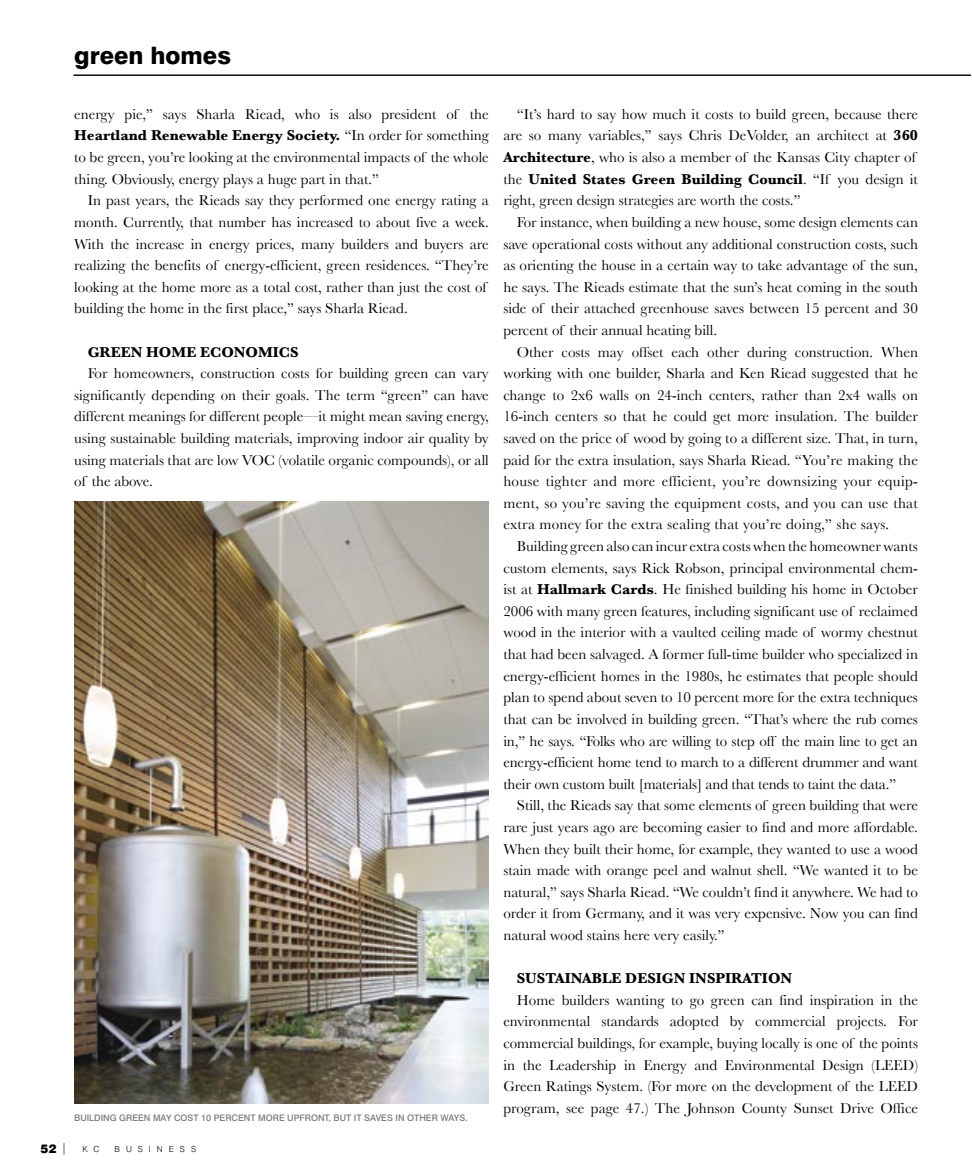
<style>
.page{position:relative;width:972px;height:1175px;background:#fff}
.page>*{position:absolute;margin:0;border:0;box-sizing:border-box;transform-origin:0 0}
.Continued_Headers-_Left{font:800 24px "Swiss 721 BT";color:#000}
.Body_Copy{font:15px/21.6px "Baskerville";color:#000;text-align:justify}
.Body_Copy-2{font:700 15px "Baskerville";color:#000}
.t1{font:900 12px "Swiss 721 BT";color:#000}
.OPENING_PG_Captions{font:500 9px "Swiss 721 BT";color:#7c7c7c}
.t2{font:300 8.4px "Swiss 721 BT";letter-spacing:.715em;color:#000}
.s1{font-weight:700}
.s2{font-weight:300}
</style>
<div class="page">
<hr style="left:73px;top:75px;width:898px;height:1px;background:#000">
<img style="left:74px;top:502px;width:415px;height:601px">
<p class="Continued_Headers-_Left" style="left:74px;top:41px;width:159px">green homes</p>
<p class="Body_Copy" style="left:74px;top:103px;width:416px">energy pie,” says Sharla Riead, who is also president of the <span class="s1">Heartland Renewable Energy Society.</span> “In order for something to be green, you’re looking at the environmental impacts of the whole thing. Obviously, energy plays a huge part in that.”</p>
<p class="Body_Copy" style="left:74px;top:189px;width:416px;text-align:left;text-indent:14px">In past years, the Rieads say they performed one energy rating a month. Currently, that number has increased to about five a week.<br>With the increase in energy prices, many builders and buyers are realizing the benefits of energy-efficient, green residences. “They’re looking at the home more as a total cost, rather than just the cost of building the home in the first place,” says Sharla Riead.</p>
<p class="Body_Copy-2" style="left:88px;top:343px;width:212px">GREEN HOME ECONOMICS</p>
<p class="Body_Copy" style="left:74px;top:362px;width:416px;text-indent:14px">For homeowners, construction costs for building green can vary significantly depending on their goals. The term “green” can have different meanings for different people—it might mean saving energy, using sustainable building materials, improving indoor air quality by using materials that are low VOC (volatile organic compounds), or all of the above.</p>
<p class="OPENING_PG_Captions" style="left:74px;top:1112px;width:395px">BUILDING GREEN MAY COST 10 PERCENT MORE UPFRONT, BUT IT SAVES IN OTHER WAYS.</p>
<p class="t1" style="left:40px;top:1141px;width:28px">52 <span class="s2">|</span></p>
<p class="t2" style="left:82px;top:1143px;width:18px">K C</p>
<p class="t2" style="left:115px;top:1143px;width:83px">BUSINESS</p>
<p class="Body_Copy" style="left:503px;top:103px;width:416px;text-align:left;text-indent:14px">“It’s hard to say how much it costs to build green, because there are so many variables,” says Chris DeVolder, an architect at <span class="s1">360<br>Architecture</span>, who is also a member of the Kansas City chapter of the <span class="s1">United States Green Building Council</span>. “If you design it right, green design strategies are worth the costs.”</p>
<p class="Body_Copy" style="left:503px;top:211px;width:416px;text-indent:14px">For instance, when building a new house, some design elements can save operational costs without any additional construction costs, such as orienting the house in a certain way to take advantage of the sun, he says. The Rieads estimate that the sun’s heat coming in the south side of their attached greenhouse saves between 15 percent and 30 percent of their annual heating bill.</p>
<p class="Body_Copy" style="left:503px;top:341px;width:416px;text-indent:14px">Other costs may offset each other during construction. When working with one builder, Sharla and Ken Riead suggested that he change to 2x6 walls on 24-inch centers, rather than 2x4 walls on 16-inch centers so that he could get more insulation. The builder saved on the price of wood by going to a different size. That, in turn, paid for the extra insulation, says Sharla Riead. “You’re making the house tighter and more efficient, you’re downsizing your equip&shy;ment, so you’re saving the equipment costs, and you can use that extra money for the extra sealing that you’re doing,” she says.</p>
<p class="Body_Copy" style="left:503px;top:535px;width:416px;text-indent:14px">Building green also can incur extra costs when the homeowner wants custom elements, says Rick Robson, principal environmental chem&shy;ist at <span class="s1">Hallmark Cards</span>. He finished building his home in October 2006 with many green features, including significant use of reclaimed wood in the interior with a vaulted ceiling made of wormy chestnut that had been salvaged. A former full-time builder who specialized in energy-efficient homes in the 1980s, he estimates that people should plan to spend about seven to 10 percent more for the extra techniques that can be involved in building green. “That’s where the rub comes in,” he says. “Folks who are willing to step off the main line to get an energy-efficient home tend to march to a different drummer and want their own custom built [materials] and that tends to taint the data.”</p>
<p class="Body_Copy" style="left:503px;top:794px;width:416px;text-indent:14px">Still, the Rieads say that some elements of green building that were rare just years ago are becoming easier to find and more affordable.<br>When they built their home, for example, they wanted to use a wood stain made with orange peel and walnut shell. “We wanted it to be natural,” says Sharla Riead. “We couldn’t find it anywhere. We had to order it from Germany, and it was very expensive. Now you can find natural wood stains here very easily.”</p>
<p class="Body_Copy-2" style="left:517px;top:969px;width:277px">SUSTAINABLE DESIGN INSPIRATION</p>
<p class="Body_Copy" style="left:503px;top:989px;width:416px;text-indent:14px">Home builders wanting to go green can find inspiration in the environmental standards adopted by commercial projects. For commercial buildings, for example, buying locally is one of the points in the Leadership in Energy and Environmental Design (LEED)<br>Green Ratings System. (For more on the development of the LEED program, see page 47.) The Johnson County Sunset Drive Office</p>
</div>
